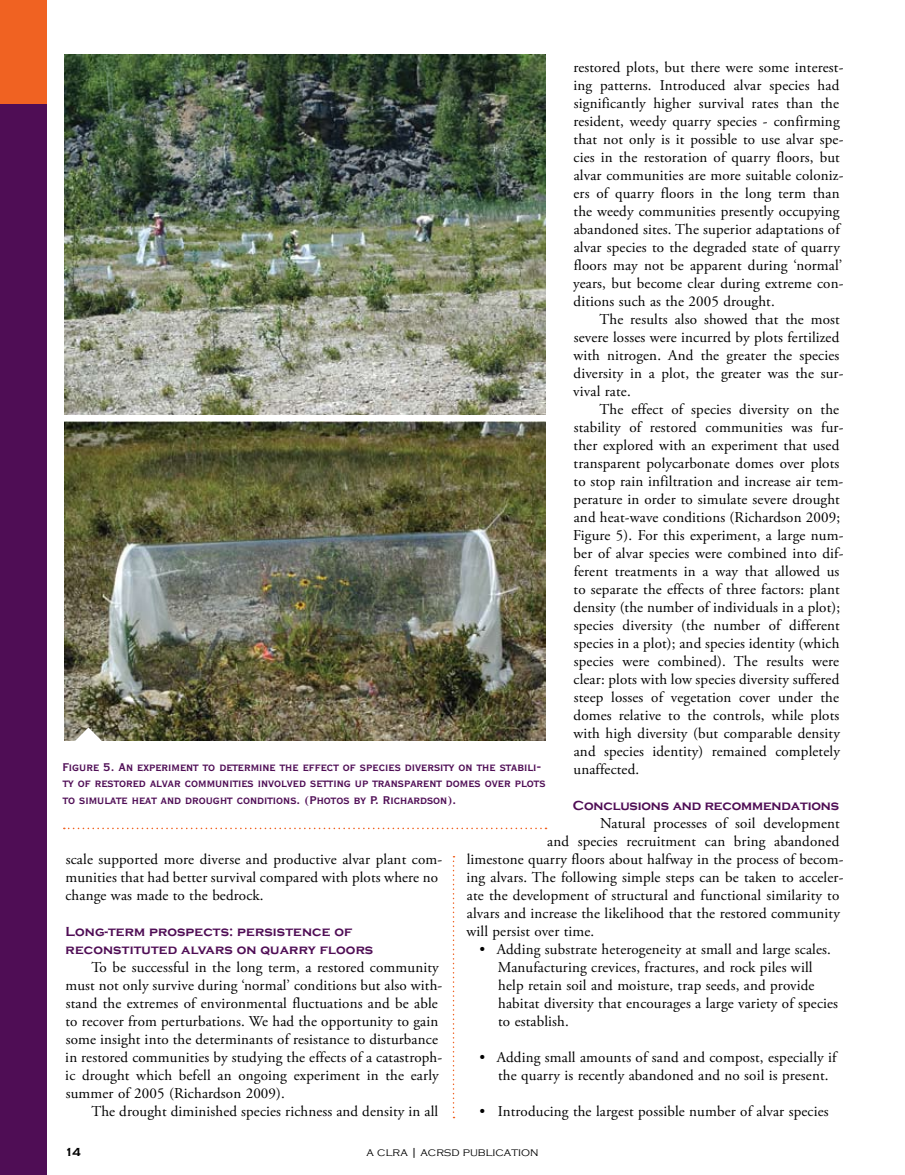
<style>
.page{position:relative;width:905px;height:1175px;background:#fff}
.page>*{position:absolute;margin:0;border:0;box-sizing:border-box;transform-origin:0 0}
.t1{font:15px/18px "Adobe Garamond Pro";letter-spacing:.01em;color:#000}
.t2{font:700 condensed 14.85px/16.4px "Copperplate Gothic BT";color:#4f0d55}
.t3{font:700 13.5px/18px "Copperplate Gothic";letter-spacing:.01em;color:#4f0d55}
.t4{font:700 13.5px "Copperplate Gothic";letter-spacing:-.01em;color:#4f0d55}
.t5{font:300 12px "Copperplate Gothic";color:#000}
.t6{font:700 12px "Copperplate Gothic";color:#000}
</style>
<div class="page">
<svg style="left:453px;top:856px;width:1px;height:262px"></svg>
<img style="left:65px;top:54px;width:481px;height:361px">
<img style="left:65px;top:421px;width:481px;height:319px">
<svg style="left:64px;top:827px;width:482px;height:2px"></svg>
<svg style="left:73px;top:727px;width:31px;height:14px"></svg>
<div style="left:0;top:0;width:47px;height:107px;background:#f06222"></div>
<div style="left:0;top:104px;width:47px;height:1070px;background:#4f0d55"></div>
<p class="t1" style="left:573px;top:59px;width:272px">restored plots, but there were some interest&shy;ing patterns. Introduced alvar species had significantly higher survival rates than the resident, weedy quarry species - confirming that not only is it possible to use alvar spe&shy;cies in the restoration of quarry floors, but alvar communities are more suitable coloniz&shy;ers of quarry floors in the long term than the weedy communities presently occupying abandoned sites. The superior adaptations of alvar species to the degraded state of quarry floors may not be apparent during ‘normal’ years, but become clear during extreme con&shy;ditions such as the 2005 drought.</p>
<p class="t1" style="left:573px;top:311px;width:272px;text-indent:26px">The results also showed that the most severe losses were incurred by plots fertilized with nitrogen. And the greater the species diversity in a plot, the greater was the sur&shy;vival rate.</p>
<p class="t1" style="left:573px;top:401px;width:272px;text-indent:26px">The effect of species diversity on the stability of restored communities was fur&shy;ther explored with an experiment that used transparent polycarbonate domes over plots to stop rain infiltration and increase air tem&shy;perature in order to simulate severe drought and heat-wave conditions (Richardson 2009; Figure 5). For this experiment, a large num&shy;ber of alvar species were combined into dif&shy;ferent treatments in a way that allowed us to separate the effects of three factors: plant density (the number of individuals in a plot); species diversity (the number of different species in a plot); and species identity (which species were combined). The results were clear: plots with low species diversity suffered steep losses of vegetation cover under the domes relative to the controls, while plots with high diversity (but comparable density and species identity) remained completely unaffected.</p>
<p class="t4" style="left:573px;top:798px;width:268px">Conclusions and recommendations</p>
<p class="t1" style="left:600px;top:815px;width:241px">Natural processes of soil development</p>
<p class="t1" style="left:547px;top:833px;width:293px">and species recruitment can bring abandoned</p>
<p class="t1" style="left:466px;top:851px;width:378px">limestone quarry floors about halfway in the process of becom-</p>
<p class="t1" style="left:466px;top:869px;width:378px">ing alvars. The following simple steps can be taken to acceler-</p>
<p class="t1" style="left:467px;top:887px;width:374px">ate the development of structural and functional similarity to</p>
<p class="t1" style="left:467px;top:905px;width:374px">alvars and increase the likelihood that the restored community</p>
<p class="t1" style="left:466px;top:923px;width:129px">will persist over time.</p>
<p class="t1" style="left:497px;top:941px;width:342px;text-indent:-18px">• Adding substrate heterogeneity at small and large scales.<br>Manufacturing crevices, fractures, and rock piles will help retain soil and moisture, trap seeds, and provide habitat diversity that encourages a large variety of species to establish.</p>
<p class="t1" style="left:498px;top:1049px;width:340px;text-indent:-19px">• Adding small amounts of sand and compost, especially if the quarry is recently abandoned and no soil is present.</p>
<p class="t1" style="left:479px;top:1103px;width:350px">• Introducing the largest possible number of alvar species</p>
<p class="t2" style="left:63px;top:758px;width:484px">Figure 5. An experiment to determine the effect of species diversity on the stabili&shy;ty of restored alvar communities involved setting up transparent domes over plots to simulate heat and drought conditions. (Photos by P. Richardson).</p>
<p class="t1" style="left:65px;top:851px;width:378px">scale supported more diverse and productive alvar plant com&shy;munities that had better survival compared with plots where no change was made to the bedrock.</p>
<p class="t3" style="left:65px;top:923px;width:309px">Long-term prospects: persistence of reconstituted alvars on quarry floors</p>
<p class="t1" style="left:65px;top:959px;width:378px;text-indent:26px">To be successful in the long term, a restored community must not only survive during ‘normal’ conditions but also with&shy;stand the extremes of environmental fluctuations and be able to recover from perturbations. We had the opportunity to gain some insight into the determinants of resistance to disturbance in restored communities by studying the effects of a catastroph&shy;ic drought which befell an ongoing experiment in the early summer of 2005 (Richardson 2009).</p>
<p class="t1" style="left:91px;top:1103px;width:348px">The drought diminished species richness and density in all</p>
<p class="t6" style="left:65px;top:1145px;width:17px">14</p>
<p class="t5" style="left:366px;top:1145px;width:173px">a clra | acrsd publication</p>
</div>
